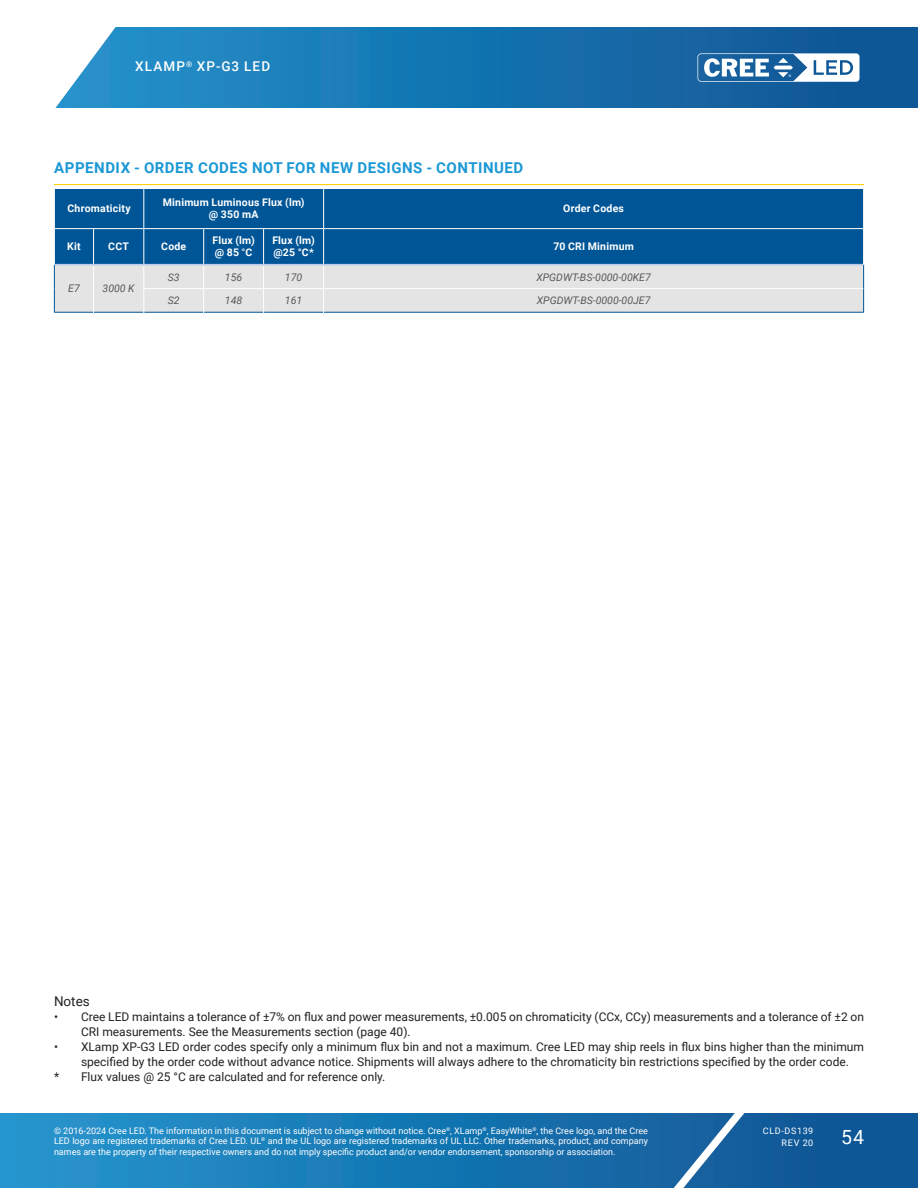
<style>
.page{position:relative;width:918px;height:1188px;background:#fff}
.page>*{position:absolute;margin:0;border:0;box-sizing:border-box;transform-origin:0 0}
.t1{font:19.5px "Roboto";color:#fff}
.Section_heading_with_rule-continued{font:700 15px "Roboto";letter-spacing:.035em;color:#1a98d6}
.t2{font:500 13.5px "Roboto";letter-spacing:.085em;color:#fff}
.t3{font:13.5px "Roboto";color:#231f20}
.t4{font:12px/15px "Roboto";color:#231f20}
.table_heading_center{font:700 10.5px/12px "Roboto";letter-spacing:.02em;color:#fff}
.table_text_center_italic{font:italic 10.5px "Roboto";color:#57585a}
.t5{font:9px/10.8px "Roboto";color:#fff;text-align:justify}
.t6{font:9px/12px "Roboto";letter-spacing:.085em;color:#fff;text-align:right}
.s1{font-weight:400}
</style>
<div class="page">
<svg style="left:0;top:1113px;width:918px;height:75px;background:#1876b2"></svg>
<svg style="left:644px;top:1113px;width:117px;height:75px;background:#296da6"></svg>
<svg style="left:55px;top:27px;width:863px;height:81px;background:#2078b2"></svg>
<svg style="left:698px;top:53px;width:162px;height:29px"></svg>
<hr style="left:54px;top:184px;width:810px;height:1px;background:#fece08">
<div style="left:55px;top:189px;width:808px;height:75px;background:#005596"></div>
<hr style="left:143px;top:189px;width:1px;height:40px;background:#fff">
<hr style="left:323px;top:189px;width:1px;height:40px;background:#fff">
<hr style="left:93px;top:228px;width:1px;height:36px;background:#fff">
<hr style="left:143px;top:229px;width:1px;height:35px;background:#fff">
<hr style="left:203px;top:228px;width:1px;height:36px;background:#fff">
<hr style="left:263px;top:228px;width:1px;height:36px;background:#fff">
<hr style="left:323px;top:229px;width:1px;height:35px;background:#fff">
<svg style="left:54px;top:265px;width:810px;height:48px;background:#dee0e2"></svg>
<hr style="left:144px;top:288px;width:59px;height:1px;background:#fff">
<hr style="left:204px;top:288px;width:59px;height:1px;background:#fff">
<hr style="left:264px;top:288px;width:59px;height:1px;background:#fff">
<hr style="left:324px;top:288px;width:539px;height:1px;background:#fff">
<hr style="left:55px;top:228px;width:38px;height:1px;background:#fff">
<hr style="left:94px;top:228px;width:49px;height:1px;background:#fff">
<hr style="left:144px;top:228px;width:59px;height:1px;background:#fff">
<hr style="left:204px;top:228px;width:59px;height:1px;background:#fff">
<hr style="left:264px;top:228px;width:59px;height:1px;background:#fff">
<hr style="left:324px;top:228px;width:539px;height:1px;background:#fff">
<hr style="left:55px;top:264px;width:39px;height:1px;background:#bbcce7">
<hr style="left:94px;top:264px;width:50px;height:1px;background:#bbcce7">
<hr style="left:144px;top:264px;width:60px;height:1px;background:#bbcce7">
<hr style="left:204px;top:264px;width:60px;height:1px;background:#bbcce7">
<hr style="left:264px;top:264px;width:60px;height:1px;background:#bbcce7">
<hr style="left:324px;top:264px;width:539px;height:1px;background:#bbcce7">
<p class="t2" style="left:135px;top:57px;width:136px">XLAMP<sup>®</sup> XP-G3 LED</p>
<p class="Section_heading_with_rule-continued" style="left:54px;top:157px;width:471px">APPENDIX - ORDER CODES NOT FOR NEW DESIGNS - CONTINUED</p>
<p class="table_heading_center" style="left:67px;top:202px;width:65px">Chromaticity</p>
<p class="table_heading_center" style="left:163px;top:196px;width:143px">Minimum Luminous Flux (lm)</p>
<p class="table_heading_center" style="left:209px;top:208px;width:51px">@ 350 mA</p>
<p class="table_heading_center" style="left:563px;top:202px;width:62px">Order Codes</p>
<p class="table_heading_center" style="left:67px;top:239px;width:15px">Kit</p>
<p class="table_heading_center" style="left:108px;top:239px;width:22px">CCT</p>
<p class="table_heading_center" style="left:161px;top:239px;width:27px">Code</p>
<p class="table_heading_center" style="left:212px;top:233px;width:44px">Flux (lm) @ 85 <span class="s1">°</span>C</p>
<p class="table_heading_center" style="left:272px;top:233px;width:44px">Flux (lm) @25 °C*</p>
<p class="table_heading_center" style="left:553px;top:239px;width:82px">70 CRI Minimum</p>
<p class="table_text_center_italic" style="left:68px;top:281px;width:13px">E7</p>
<p class="table_text_center_italic" style="left:103px;top:281px;width:34px">3000 K</p>
<p class="table_text_center_italic" style="left:168px;top:269px;width:13px">S3</p>
<p class="table_text_center_italic" style="left:225px;top:269px;width:19px">156</p>
<p class="table_text_center_italic" style="left:285px;top:269px;width:19px">170</p>
<p class="table_text_center_italic" style="left:536px;top:269px;width:116px">XPGDWT-BS-0000-00KE7</p>
<p class="table_text_center_italic" style="left:168px;top:293px;width:13px">S2</p>
<p class="table_text_center_italic" style="left:225px;top:293px;width:19px">148</p>
<p class="table_text_center_italic" style="left:285px;top:293px;width:19px">161</p>
<p class="table_text_center_italic" style="left:537px;top:293px;width:115px">XPGDWT-BS-0000-00JE7</p>
<p class="t3" style="left:54px;top:992px;width:37px">Notes</p>
<p class="t4" style="left:81px;top:1009px;width:784px;text-indent:-27px">• Cree LED maintains a tolerance of ±7% on flux and power measurements, ±0.005 on chromaticity (CCx, CCy) measurements and a tolerance of ±2 on<br>CRI measurements. See the Measurements section (page 40).</p>
<p class="t4" style="left:54px;top:1039px;width:811px">• XLamp XP-G3 LED order codes specify only a minimum flux bin and not a maximum. Cree LED may ship reels in flux bins higher than the minimum</p>
<p class="t4" style="left:81px;top:1054px;width:770px">specified by the order code without advance notice. Shipments will always adhere to the chromaticity bin restrictions specified by the order code.</p>
<p class="t4" style="left:54px;top:1069px;width:333px">* Flux values @ 25 °C are calculated and for reference only.</p>
<p class="t5" style="left:54px;top:1125px;width:596px">© 2016-2024 Cree LED. The information in this document is subject to change without notice. Cree<sup>®</sup>, XLamp<sup>®</sup>, EasyWhite<sup>®</sup>, the Cree logo, and the Cree LED logo are registered trademarks of Cree LED. UL<sup>®</sup> and the UL logo are registered trademarks of UL LLC. Other trademarks, product, and company names are the property of their respective owners and do not imply specific product and/or vendor endorsement, sponsorship or association.</p>
<p class="t6" style="left:763px;top:1124px;width:52px">CLD-DS139<br>REV 20</p>
<h1 class="t1" style="left:841px;top:1123px;width:24px">54</h1>
</div>
